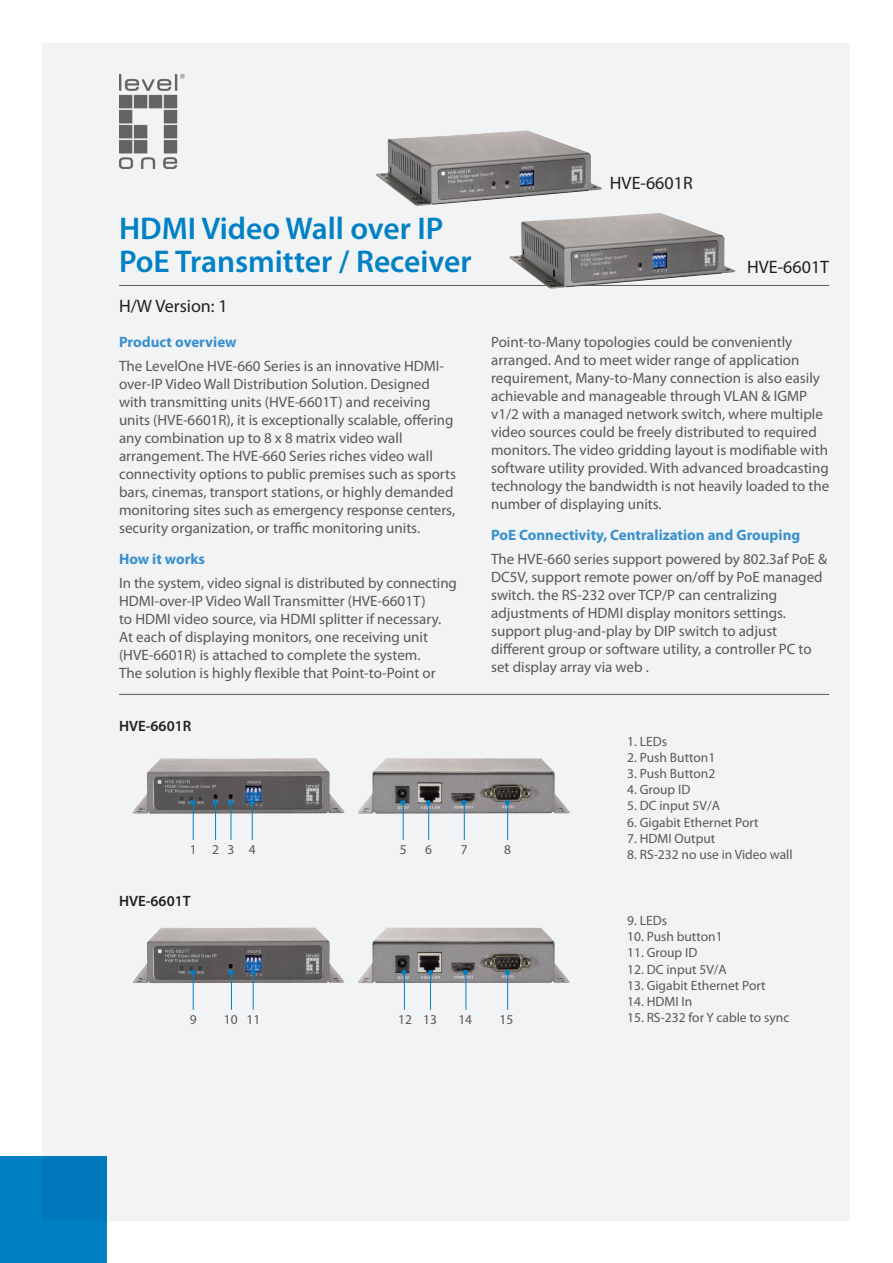
<style>
.page{position:relative;width:893px;height:1263px;background:#fff}
.page>*{position:absolute;margin:0;border:0;box-sizing:border-box;transform-origin:0 0}
.t1{font:600 31.5px/33px "Myriad Pro";color:#0080c5}
.t2{font:18px "Myriad Pro";color:#231f20}
.t3{font:15px/18px "Myriad Pro";color:#57585a}
.t4{font:700 15px "Myriad Pro";color:#3790ce}
.t5{font:600 15px "Myriad Pro";color:#231f20}
.t6{font:13.5px "Myriad Pro";color:#57585a}
</style>
<div class="page">
<div style="left:43px;top:43px;width:807px;height:1177px;background:#f2f3f4"></div>
<div style="left:0;top:1157px;width:106px;height:106px;background:#0080c5"></div>
<img style="left:119px;top:74px;width:66px;height:94px">
<hr style="left:119px;top:285px;width:710px;height:1px;background:#57585a">
<img style="left:133px;top:758px;width:211px;height:55px">
<img style="left:358px;top:758px;width:211px;height:55px">
<img style="left:133px;top:927px;width:211px;height:56px">
<img style="left:358px;top:927px;width:211px;height:56px">
<hr style="left:119px;top:694px;width:710px;height:1px;background:#57585a">
<hr style="left:193px;top:804px;width:1px;height:36px;background:#0080c5">
<svg style="left:190px;top:800px;width:5px;height:5px"></svg>
<img style="left:376px;top:130px;width:226px;height:76px">
<img style="left:510px;top:213px;width:226px;height:76px">
<hr style="left:231px;top:804px;width:1px;height:36px;background:#0080c5">
<svg style="left:228px;top:800px;width:5px;height:5px"></svg>
<hr style="left:252px;top:804px;width:1px;height:36px;background:#0080c5">
<svg style="left:249px;top:800px;width:5px;height:5px"></svg>
<hr style="left:403px;top:804px;width:1px;height:36px;background:#0080c5">
<svg style="left:400px;top:800px;width:5px;height:5px"></svg>
<hr style="left:428px;top:804px;width:1px;height:36px;background:#0080c5">
<svg style="left:426px;top:800px;width:5px;height:5px"></svg>
<hr style="left:507px;top:804px;width:1px;height:36px;background:#0080c5">
<svg style="left:505px;top:800px;width:5px;height:5px"></svg>
<hr style="left:193px;top:973px;width:1px;height:37px;background:#0080c5">
<svg style="left:190px;top:970px;width:5px;height:5px"></svg>
<hr style="left:231px;top:973px;width:1px;height:37px;background:#0080c5">
<svg style="left:229px;top:970px;width:5px;height:5px"></svg>
<hr style="left:253px;top:973px;width:1px;height:37px;background:#0080c5">
<hr style="left:404px;top:973px;width:1px;height:37px;background:#0080c5">
<hr style="left:430px;top:973px;width:1px;height:37px;background:#0080c5">
<hr style="left:466px;top:973px;width:1px;height:37px;background:#0080c5">
<hr style="left:507px;top:973px;width:1px;height:37px;background:#0080c5">
<svg style="left:505px;top:970px;width:5px;height:5px"></svg>
<svg style="left:463px;top:970px;width:5px;height:5px"></svg>
<svg style="left:428px;top:970px;width:5px;height:5px"></svg>
<svg style="left:401px;top:970px;width:6px;height:5px"></svg>
<svg style="left:250px;top:970px;width:5px;height:5px"></svg>
<hr style="left:215px;top:804px;width:1px;height:36px;background:#0080c5">
<svg style="left:213px;top:800px;width:5px;height:5px"></svg>
<hr style="left:464px;top:804px;width:1px;height:36px;background:#0080c5">
<svg style="left:461px;top:800px;width:5px;height:5px"></svg>
<h1 class="t1" style="left:119px;top:211px;width:354px">HDMI Video Wall over IP<br>PoE Transmitter / Receiver</h1>
<p class="t2" style="left:119px;top:295px;width:110px">H/W Version: 1</p>
<p class="t4" style="left:119px;top:332px;width:119px">Product overview</p>
<p class="t3" style="left:119px;top:357px;width:339px">The LevelOne HVE-660 Series is an innovative HDMI&shy;over-IP Video Wall Distribution Solution. Designed with transmitting units (HVE-6601T) and receiving units (HVE-6601R), it is exceptionally scalable, offering any combination up to 8 x 8 matrix video wall arrangement. The HVE-660 Series riches video wall connectivity options to public premises such as sports bars, cinemas, transport stations, or highly demanded monitoring sites such as emergency response centers, security organization, or traffic monitoring units.</p>
<p class="t4" style="left:119px;top:549px;width:87px">How it works</p>
<p class="t3" style="left:119px;top:574px;width:339px">In the system, video signal is distributed by connecting HDMI-over-IP Video Wall Transmitter (HVE-6601T)<br>to HDMI video source, via HDMI splitter if necessary.<br>At each of displaying monitors, one receiving unit (HVE-6601R) is attached to complete the system.<br>The solution is highly flexible that Point-to-Point or</p>
<p class="t5" style="left:119px;top:716px;width:74px">HVE-6601R</p>
<p class="t2" style="left:610px;top:172px;width:84px">HVE-6601R</p>
<p class="t2" style="left:747px;top:256px;width:84px">HVE-6601T</p>
<p class="t3" style="left:491px;top:332px;width:340px">Point-to-Many topologies could be conveniently arranged. And to meet wider range of application requirement, Many-to-Many connection is also easily achievable and manageable through VLAN &amp; IGMP v1/2 with a managed network switch, where multiple video sources could be freely distributed to required monitors. The video gridding layout is modifiable with software utility provided. With advanced broadcasting technology the bandwidth is not heavily loaded to the number of displaying units.</p>
<p class="t4" style="left:491px;top:525px;width:311px">PoE Connectivity, Centralization and Grouping</p>
<p class="t3" style="left:491px;top:550px;width:338px">The HVE-660 series support powered by 802.3af PoE &amp; DC5V, support remote power on/off by PoE managed switch. the RS-232 over TCP/P can centralizing adjustments of HDMI display monitors settings. support plug-and-play by DIP switch to adjust different group or software utility, a controller PC to set display array via web .</p>
<p class="t6" style="left:190px;top:841px;width:8px">1</p>
<p class="t5" style="left:119px;top:891px;width:73px">HVE-6601T</p>
<p class="t6" style="left:212px;top:841px;width:8px">2</p>
<p class="t6" style="left:461px;top:841px;width:8px">7</p>
<p class="t6" style="left:227px;top:841px;width:30px">3 4</p>
<p class="t6" style="left:400px;top:841px;width:8px">5</p>
<p class="t6" style="left:425px;top:841px;width:8px">6</p>
<p class="t6" style="left:504px;top:841px;width:8px">8</p>
<p class="t6" style="left:627px;top:733px;width:41px">1. LEDs</p>
<p class="t6" style="left:627px;top:749px;width:90px">2. Push Button1</p>
<p class="t6" style="left:627px;top:765px;width:90px">3. Push Button2</p>
<p class="t6" style="left:627px;top:781px;width:65px">4. Group ID</p>
<p class="t6" style="left:627px;top:797px;width:94px">5. DC input 5V/A</p>
<p class="t6" style="left:627px;top:814px;width:133px">6. Gigabit Ethernet Port</p>
<p class="t6" style="left:627px;top:830px;width:90px">7. HDMI Output</p>
<p class="t6" style="left:627px;top:846px;width:167px">8. RS-232 no use in Video wall</p>
<p class="t6" style="left:627px;top:912px;width:41px">9. LEDs</p>
<p class="t6" style="left:627px;top:928px;width:97px">10. Push button1</p>
<p class="t6" style="left:627px;top:944px;width:72px">11. Group ID</p>
<p class="t6" style="left:627px;top:961px;width:101px">12. DC input 5V/A</p>
<p class="t6" style="left:627px;top:977px;width:140px">13. Gigabit Ethernet Port</p>
<p class="t6" style="left:627px;top:993px;width:67px">14. HDMI In</p>
<p class="t6" style="left:247px;top:1011px;width:15px">11</p>
<p class="t6" style="left:500px;top:1011px;width:15px">15</p>
<p class="t6" style="left:627px;top:1009px;width:164px">15. RS-232 for Y cable to sync</p>
<p class="t6" style="left:190px;top:1011px;width:8px">9</p>
<p class="t6" style="left:224px;top:1011px;width:15px">10</p>
<p class="t6" style="left:398px;top:1011px;width:40px">12 13</p>
<p class="t6" style="left:458px;top:1011px;width:15px">14</p>
</div>
